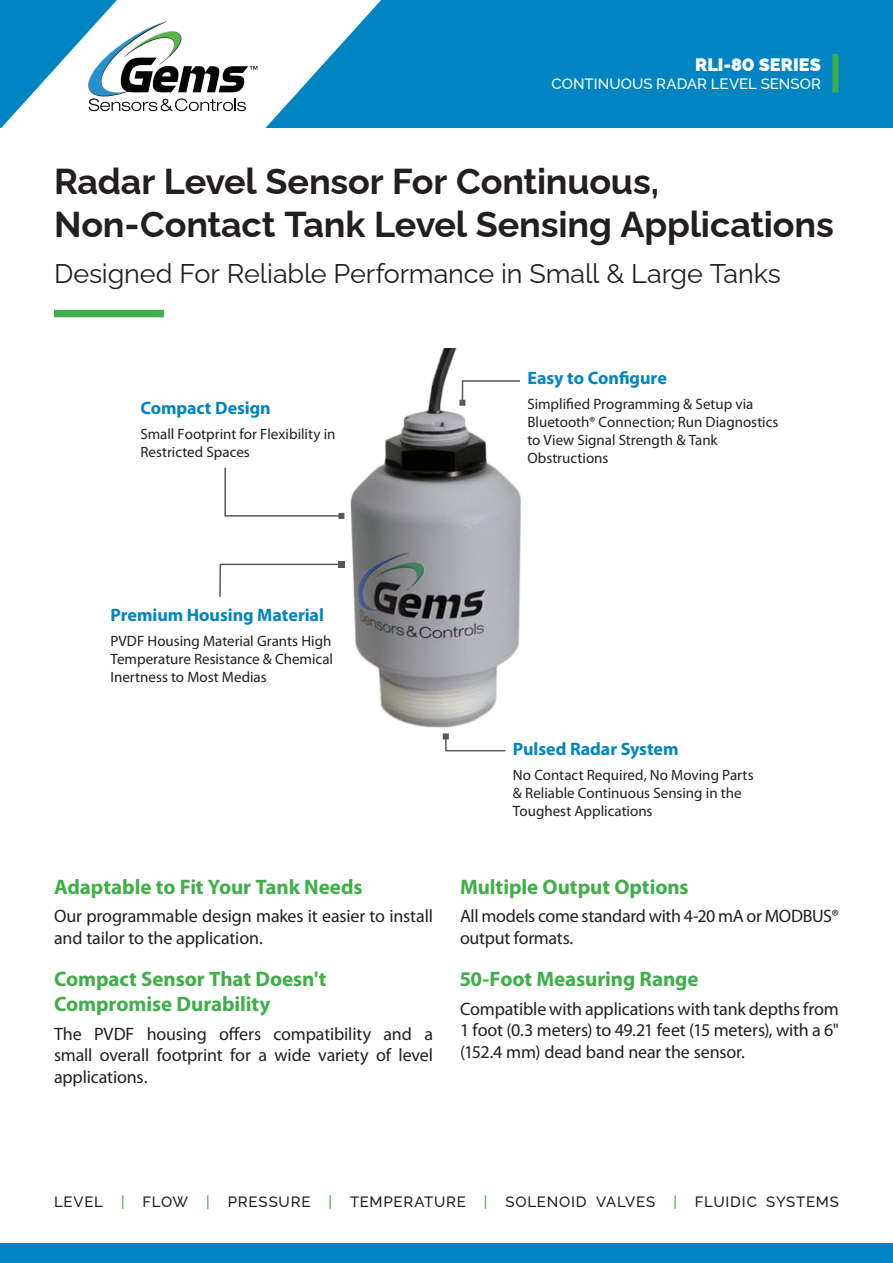
<style>
.page{position:relative;width:893px;height:1263px;background:#fff}
.page>*{position:absolute;margin:0;border:0;box-sizing:border-box;transform-origin:0 0}
.Title_v2{font:700 36px/43.2px "Raleway";letter-spacing:-.005em;color:#231f20}
.Subtitle{font:27px "Raleway";letter-spacing:-.005em;color:#231f20}
.Titles_In_Table{font:700 21px/25.2px "Myriad Pro";letter-spacing:-.005em;color:#40ae49}
.Table_Text_for_Key_P{font:18px/21.6px "Myriad Pro";letter-spacing:-.01em;color:#231f20}
.Caption_Titles{font:700 18px "Myriad Pro";letter-spacing:-.005em;color:#0085c2}
.Sheet_Title{font:900 18px "Raleway";letter-spacing:.005em;color:#fff}
.Paragraph_Style_1{font:15px/18px "Myriad Pro";color:#231f20}
.t1{font:500 15px "Raleway";letter-spacing:.05em;color:#231f20}
.Sheet_Subtitle{font:500 15px "Raleway";color:#fff}
.s1{color:#40ae49}
</style>
<div class="page">
<div style="left:0;top:0;width:893px;height:128px;background:#0085c2"></div>
<svg style="left:1px;top:0;width:380px;height:128px;fill:#fff"></svg>
<svg style="left:88px;top:21px;width:169px;height:90px;background:#c0c7c7"></svg>
<div style="left:0;top:1243px;width:893px;height:20px;background:#0085c2"></div>
<div style="left:54px;top:310px;width:110px;height:7px;background:#40ae49"></div>
<img style="left:344px;top:349px;width:177px;height:391px">
<svg style="left:459px;top:379px;width:62px;height:27px"></svg>
<svg style="left:443px;top:733px;width:64px;height:19px"></svg>
<svg style="left:219px;top:561px;width:125px;height:36px"></svg>
<svg style="left:224px;top:467px;width:120px;height:52px"></svg>
<div style="left:832px;top:54px;width:6px;height:39px;background:#40ae49"></div>
<p class="Sheet_Title" style="left:695px;top:50px;width:127px">RLI-80 SERIES</p>
<p class="Sheet_Subtitle" style="left:552px;top:72px;width:271px">CONTINUOUS RADAR LEVEL SENSOR</p>
<p class="Title_v2" style="left:54px;top:155px;width:781px">Radar Level Sensor For Continuous,<br>Non-Contact Tank Level Sensing Applications</p>
<p class="Subtitle" style="left:54px;top:252px;width:728px">Designed For Reliable Performance in Small &amp; Large Tanks</p>
<p class="Caption_Titles" style="left:140px;top:396px;width:132px">Compact Design</p>
<p class="Paragraph_Style_1" style="left:140px;top:425px;width:197px">Small Footprint for Flexibility in<br>Restricted Spaces</p>
<p class="Caption_Titles" style="left:527px;top:366px;width:141px">Easy to Configure</p>
<p class="Paragraph_Style_1" style="left:527px;top:395px;width:253px">Simplified Programming &amp; Setup via<br>Bluetooth® Connection; Run Diagnostics to View Signal Strength &amp; Tank<br>Obstructions</p>
<p class="Caption_Titles" style="left:110px;top:603px;width:215px">Premium Housing Material</p>
<p class="Paragraph_Style_1" style="left:110px;top:631px;width:224px;text-align:justify">PVDF Housing Material Grants High Temperature Resistance &amp; Chemical Inertness to Most Medias</p>
<p class="Titles_In_Table" style="left:54px;top:873px;width:310px">Adaptable to Fit Your Tank Needs</p>
<p class="Table_Text_for_Key_P" style="left:54px;top:905px;width:380px">Our programmable design makes it easier to install and tailor to the application.</p>
<p class="Titles_In_Table" style="left:54px;top:966px;width:274px">Compact Sensor That Doesn't<br>Compromise Durability</p>
<p class="Table_Text_for_Key_P" style="left:54px;top:1023px;width:380px;text-align:justify">The PVDF housing offers compatibility and a small overall footprint for a wide variety of level applications.</p>
<p class="Caption_Titles" style="left:513px;top:737px;width:167px">Pulsed Radar System</p>
<p class="Paragraph_Style_1" style="left:513px;top:766px;width:242px">No Contact Required, No Moving Parts &amp; Reliable Continuous Sensing in the<br>Toughest Applications</p>
<p class="Titles_In_Table" style="left:460px;top:873px;width:230px">Multiple Output Options</p>
<p class="Table_Text_for_Key_P" style="left:460px;top:905px;width:380px">All models come standard with 4-20 mA or MODBUS® output formats.</p>
<p class="Titles_In_Table" style="left:460px;top:966px;width:240px">50-Foot Measuring Range</p>
<p class="Table_Text_for_Key_P" style="left:460px;top:997px;width:380px;text-align:justify">Compatible with applications with tank depths from 1 foot (0.3 meters) to 49.21 feet (15 meters), with a 6" (152.4 mm) dead band near the sensor.</p>
<p class="t1" style="left:54px;top:1190px;width:786px">LEVEL <span class="s1">|</span> FLOW <span class="s1">|</span> PRESSURE <span class="s1">|</span> TEMPERATURE <span class="s1">|</span> SOLENOID VALVES <span class="s1">|</span> FLUIDIC SYSTEMS</p>
</div>
